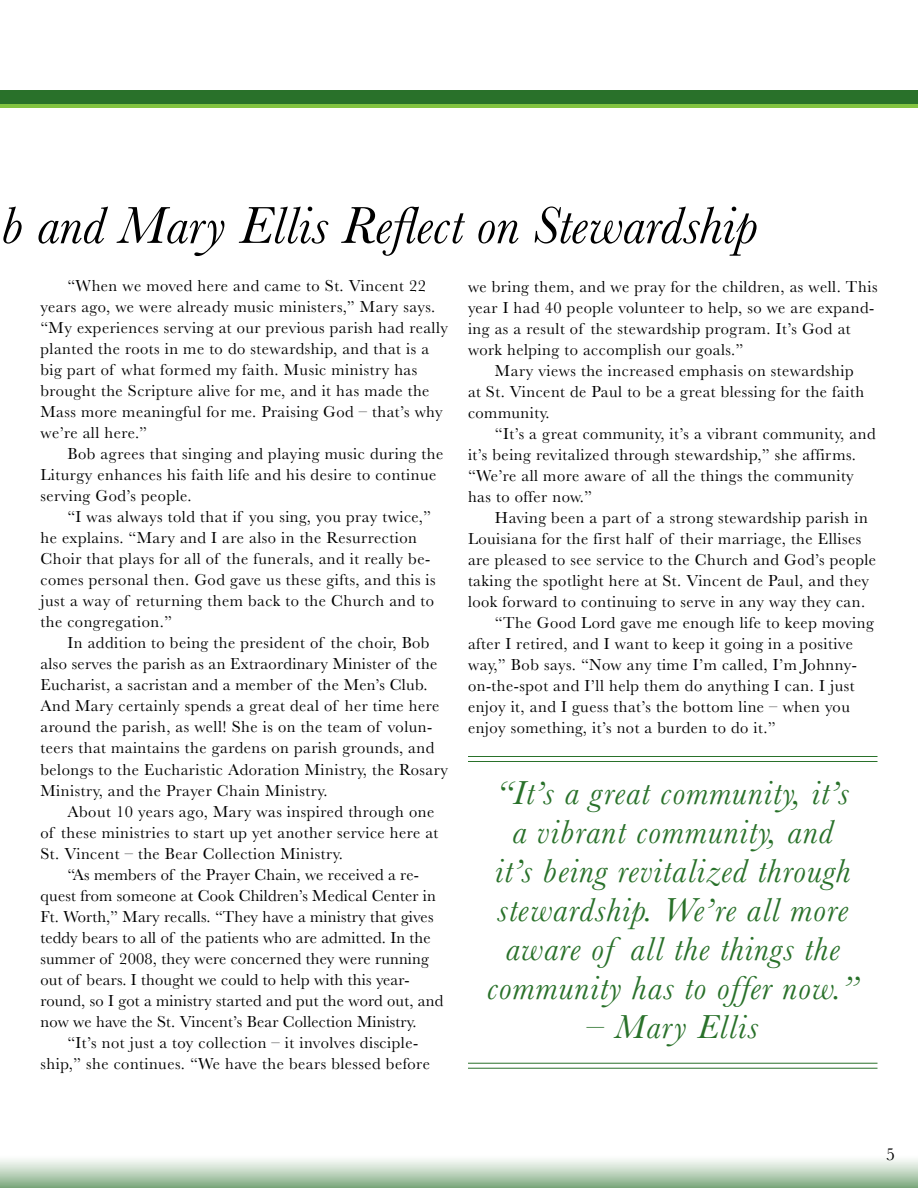
<style>
.page{position:relative;width:918px;height:1188px;background:#fff}
.page>*{position:absolute;margin:0;border:0;box-sizing:border-box;transform-origin:0 0}
.t1{font:italic 54px "Baskerville";color:#000}
.t2{font:italic 34.5px/39px "Baskerville";letter-spacing:.03em;color:#29712a;text-align:center}
.t3{font:18px "Baskerville";color:#000}
.t4{font:16.5px/21px "Baskerville";letter-spacing:.03em;color:#000}
.t5{font:16.5px "Baskerville";letter-spacing:.01em;color:#000}
</style>
<div class="page">
<div style="left:0;top:103px;width:918px;height:5px;background:#82c341"></div>
<div style="left:0;top:90px;width:918px;height:13px;background:#29712a"></div>
<svg style="left:0;top:1159px;width:918px;height:29px;background:#bbd2bb"></svg>
<hr style="left:468px;top:756px;width:410px;height:1px;background:#29712a">
<hr style="left:468px;top:761px;width:410px;height:1px;background:#29712a">
<hr style="left:468px;top:1063px;width:410px;height:1px;background:#29712a">
<hr style="left:468px;top:1068px;width:410px;height:1px;background:#29712a">
<h1 class="t1" style="left:1px;top:190px;width:758px">b and Mary Ellis Reflect on Stewardship</h1>
<p class="t4" style="left:41px;top:276px;width:409px;text-indent:27px">“When we moved here and came to St. Vincent 22 years ago, we were already music ministers,” Mary says. “My experiences serving at our previous parish had really planted the roots in me to do stewardship, and that is a big part of what formed my faith. Music ministry has brought the Scripture alive for me, and it has made the Mass more meaningful for me. Praising God – that’s why we’re all here.”</p>
<p class="t4" style="left:41px;top:444px;width:404px;text-indent:27px">Bob agrees that singing and playing music during the<br>Liturgy enhances his faith life and his desire to continue serving God’s people.</p>
<p class="t4" style="left:41px;top:507px;width:397px;text-indent:27px">“I was always told that if you sing, you pray twice,” he explains. “Mary and I are also in the Resurrection Choir that plays for all of the funerals, and it really be&shy;comes personal then. God gave us these gifts, and this is just a way of returning them back to the Church and to the congregation.”</p>
<p class="t4" style="left:41px;top:633px;width:409px;text-indent:27px">In addition to being the president of the choir, Bob also serves the parish as an Extraordinary Minister of the Eucharist, a sacristan and a member of the Men’s Club.<br>And Mary certainly spends a great deal of her time here around the parish, as well! She is on the team of volun&shy;teers that maintains the gardens on parish grounds, and belongs to the Eucharistic Adoration Ministry, the Rosary Ministry, and the Prayer Chain Ministry.</p>
<p class="t4" style="left:41px;top:801px;width:399px;text-indent:27px">About 10 years ago, Mary was inspired through one of these ministries to start up yet another service here at<br>St. Vincent – the Bear Collection Ministry.</p>
<p class="t5" style="left:68px;top:864px;width:353px">“As members of the Prayer Chain, we received a re-</p>
<p class="t5" style="left:41px;top:885px;width:397px">quest from someone at Cook Children’s Medical Center in</p>
<p class="t5" style="left:41px;top:906px;width:394px">Ft. Worth,” Mary recalls. “They have a ministry that gives</p>
<p class="t5" style="left:41px;top:927px;width:392px">teddy bears to all of the patients who are admitted. In the</p>
<p class="t5" style="left:41px;top:948px;width:390px">summer of 2008, they were concerned they were running</p>
<p class="t5" style="left:41px;top:969px;width:371px">out of bears. I thought we could to help with this year-</p>
<p class="t5" style="left:41px;top:990px;width:404px">round, so I got a ministry started and put the word out, and</p>
<p class="t5" style="left:41px;top:1011px;width:378px">now we have the St. Vincent’s Bear Collection Ministry.</p>
<p class="t4" style="left:68px;top:1032px;width:352px">“It’s not just a toy collection – it involves disciple-</p>
<p class="t4" style="left:41px;top:1053px;width:391px">ship,” she continues. “We have the bears blessed before</p>
<p class="t4" style="left:468px;top:276px;width:411px">we bring them, and we pray for the children, as well. This year I had 40 people volunteer to help, so we are expand&shy;ing as a result of the stewardship program. It’s God at work helping to accomplish our goals.”</p>
<p class="t4" style="left:468px;top:360px;width:398px;text-indent:27px">Mary views the increased emphasis on stewardship at St. Vincent de Paul to be a great blessing for the faith community.</p>
<p class="t4" style="left:468px;top:423px;width:409px;text-indent:27px">“It’s a great community, it’s a vibrant community, and it’s being revitalized through stewardship,” she affirms. “We’re all more aware of all the things the community has to offer now.”</p>
<p class="t4" style="left:495px;top:507px;width:374px">Having been a part of a strong stewardship parish in</p>
<p class="t4" style="left:468px;top:528px;width:395px">Louisiana for the first half of their marriage, the Ellises</p>
<p class="t4" style="left:468px;top:549px;width:410px">are pleased to see service to the Church and God’s people</p>
<p class="t4" style="left:468px;top:570px;width:403px">taking the spotlight here at St. Vincent de Paul, and they</p>
<p class="t4" style="left:468px;top:591px;width:399px">look forward to continuing to serve in any way they can.</p>
<p class="t4" style="left:495px;top:612px;width:380px">“The Good Lord gave me enough life to keep moving</p>
<p class="t4" style="left:468px;top:633px;width:386px">after I retired, and I want to keep it going in a positive</p>
<p class="t4" style="left:468px;top:654px;width:391px">way,” Bob says. “Now any time I’m called, I’m Johnny-</p>
<p class="t4" style="left:468px;top:675px;width:388px">on-the-spot and I’ll help them do anything I can. I just</p>
<p class="t4" style="left:468px;top:696px;width:383px">enjoy it, and I guess that’s the bottom line – when you</p>
<p class="t4" style="left:468px;top:717px;width:309px">enjoy something, it’s not a burden to do it.”</p>
<h2 class="t2" style="left:487px;top:774px;width:373px">“It’s a great community, it’s a vibrant community, and<br>it’s being revitalized through stewardship. We’re all more aware of all the things the community has to offer now.”</h2>
<h2 class="t2" style="left:587px;top:1008px;width:173px">– Mary Ellis</h2>
<p class="t3" style="left:886px;top:1143px;width:10px">5</p>
</div>
